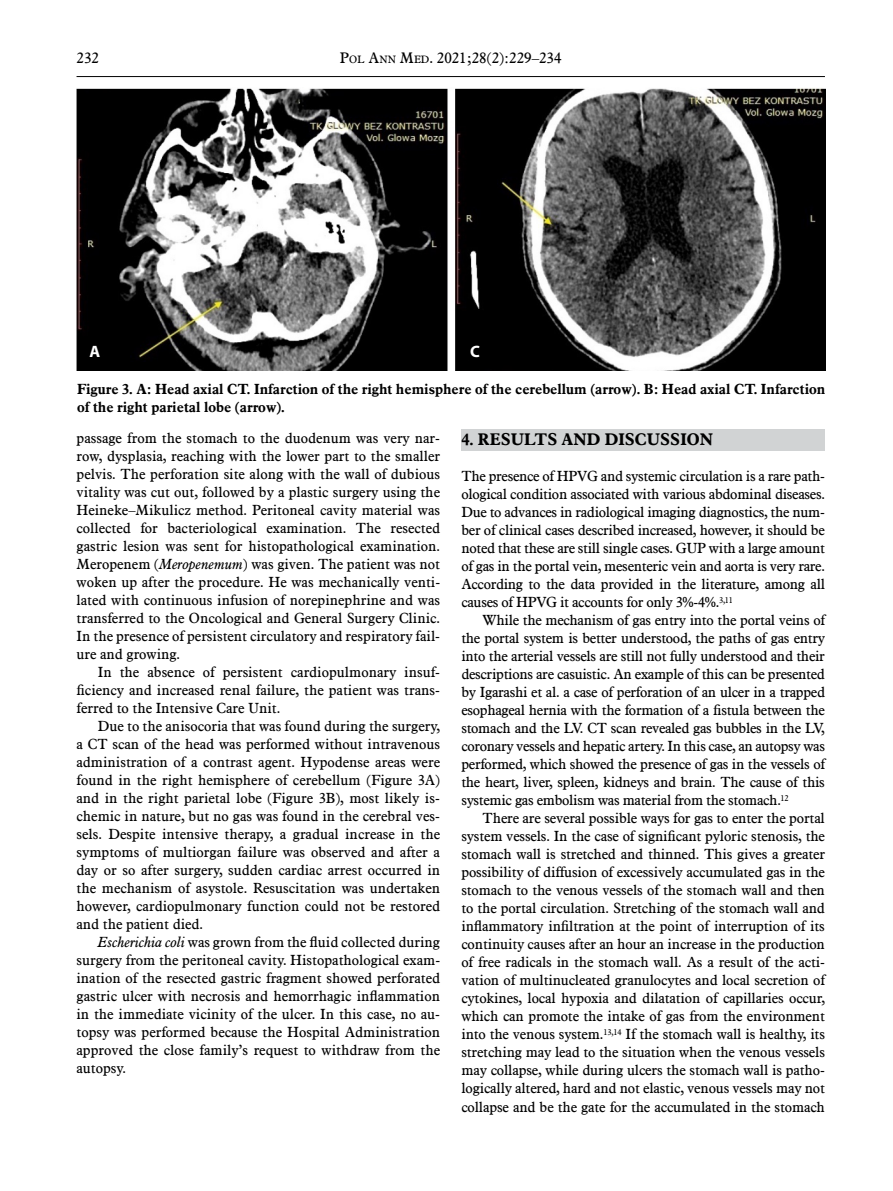
<style>
.page{position:relative;width:893px;height:1191px;background:#fff}
.page>*{position:absolute;margin:0;border:0;box-sizing:border-box;transform-origin:0 0}
.t1{font:700 16.5px "Aldine 721 EU";color:#000}
.t2{font:700 16.5px "Myriad";color:#fff}
.t3{font:15px "Aldine 721 EU";color:#000}
.t4{font:14.4px/18px "Aldine 721 EU";color:#000;text-align:justify}
.t5{font:700 14.4px/18px "Aldine 721 EU";color:#000}
.s1{font-size:10.5px}
.s2{font-style:italic}
</style>
<div class="page">
<hr style="left:77px;top:76px;width:748px;height:1px;background:#000">
<div style="left:461px;top:429px;width:364px;height:21px;background:#d1d3d4"></div>
<img style="left:77px;top:88px;width:749px;height:283px">
<div style="left:90px;top:344px;width:12px;height:17px;background:#000"></div>
<div style="left:470px;top:344px;width:13px;height:17px;background:#000"></div>
<p class="t3" style="left:77px;top:49px;width:24px">232</p>
<p class="t3" style="left:340px;top:49px;width:223px">P<span class="s1">OL</span> A<span class="s1">NN</span> M<span class="s1">ED</span>. 2021;28(2):229–234</p>
<p class="t2" style="left:90px;top:343px;width:12px">A</p>
<p class="t2" style="left:470px;top:343px;width:11px">C</p>
<p class="t5" style="left:77px;top:381px;width:750px">Figure 3. A: Head axial CT. Infarction of the right hemisphere of the cerebellum (arrow). B: Head axial CT. Infarction of the right parietal lobe (arrow).</p>
<p class="t4" style="left:77px;top:430px;width:365px">passage from the stomach to the duodenum was very nar&shy;row, dysplasia, reaching with the lower part to the smaller pelvis. The perforation site along with the wall of dubious vitality was cut out, followed by a plastic surgery using the Heineke–Mikulicz method. Peritoneal cavity material was collected for bacteriological examination. The resected gastric lesion was sent for histopathological examination.<br>Meropenem (<span class="s2">Meropenemum</span>) was given. The patient was not woken up after the procedure. He was mechanically venti&shy;lated with continuous infusion of norepinephrine and was transferred to the Oncological and General Surgery Clinic.<br>In the presence of persistent circulatory and respiratory fail&shy;ure and growing.</p>
<p class="t4" style="left:77px;top:664px;width:365px;text-indent:21px">In the absence of persistent cardiopulmonary insuf&shy;ficiency and increased renal failure, the patient was trans&shy;ferred to the Intensive Care Unit.</p>
<p class="t4" style="left:77px;top:718px;width:365px;text-indent:21px">Due to the anisocoria that was found during the surgery, a CT scan of the head was performed without intravenous administration of a contrast agent. Hypodense areas were found in the right hemisphere of cerebellum (Figure 3A) and in the right parietal lobe (Figure 3B), most likely is&shy;chemic in nature, but no gas was found in the cerebral ves&shy;sels. Despite intensive therapy, a gradual increase in the symptoms of multiorgan failure was observed and after a day or so after surgery, sudden cardiac arrest occurred in the mechanism of asystole. Resuscitation was undertaken however, cardiopulmonary function could not be restored and the patient died.</p>
<p class="t4" style="left:77px;top:934px;width:365px;text-indent:21px"><span class="s2">Escherichia coli</span> was grown from the fluid collected during surgery from the peritoneal cavity. Histopathological exam&shy;ination of the resected gastric fragment showed perforated gastric ulcer with necrosis and hemorrhagic inflammation in the immediate vicinity of the ulcer. In this case, no au&shy;topsy was performed because the Hospital Administration approved the close family’s request to withdraw from the autopsy.</p>
<p class="t1" style="left:461px;top:429px;width:253px">4. RESULTS AND DISCUSSION</p>
<p class="t4" style="left:461px;top:468px;width:365px">The presence of HPVG and systemic circulation is a rare path&shy;ological condition associated with various abdominal diseases.<br>Due to advances in radiological imaging diagnostics, the num&shy;ber of clinical cases described increased, however, it should be noted that these are still single cases. GUP with a large amount of gas in the portal vein, mesenteric vein and aorta is very rare.<br>According to the data provided in the literature, among all causes of HPVG it accounts for only 3%-4%.<sup>3,11</sup></p>
<p class="t4" style="left:461px;top:612px;width:365px;text-indent:21px">While the mechanism of gas entry into the portal veins of the portal system is better understood, the paths of gas entry into the arterial vessels are still not fully understood and their descriptions are casuistic. An example of this can be presented by Igarashi et al. a case of perforation of an ulcer in a trapped esophageal hernia with the formation of a fistula between the stomach and the LV. CT scan revealed gas bubbles in the LV, coronary vessels and hepatic artery. In this case, an autopsy was performed, which showed the presence of gas in the vessels of the heart, liver, spleen, kidneys and brain. The cause of this systemic gas embolism was material from the stomach.<sup>12</sup></p>
<p class="t4" style="left:461px;top:810px;width:365px;text-indent:21px">There are several possible ways for gas to enter the portal system vessels. In the case of significant pyloric stenosis, the stomach wall is stretched and thinned. This gives a greater possibility of diffusion of excessively accumulated gas in the stomach to the venous vessels of the stomach wall and then to the portal circulation. Stretching of the stomach wall and inflammatory infiltration at the point of interruption of its continuity causes after an hour an increase in the production of free radicals in the stomach wall. As a result of the acti&shy;vation of multinucleated granulocytes and local secretion of cytokines, local hypoxia and dilatation of capillaries occur, which can promote the intake of gas from the environment into the venous system.<sup>13,14</sup> If the stomach wall is healthy, its stretching may lead to the situation when the venous vessels may collapse, while during ulcers the stomach wall is patho&shy;logically altered, hard and not elastic, venous vessels may not collapse and be the gate for the accumulated in the stomach</p>
</div>
